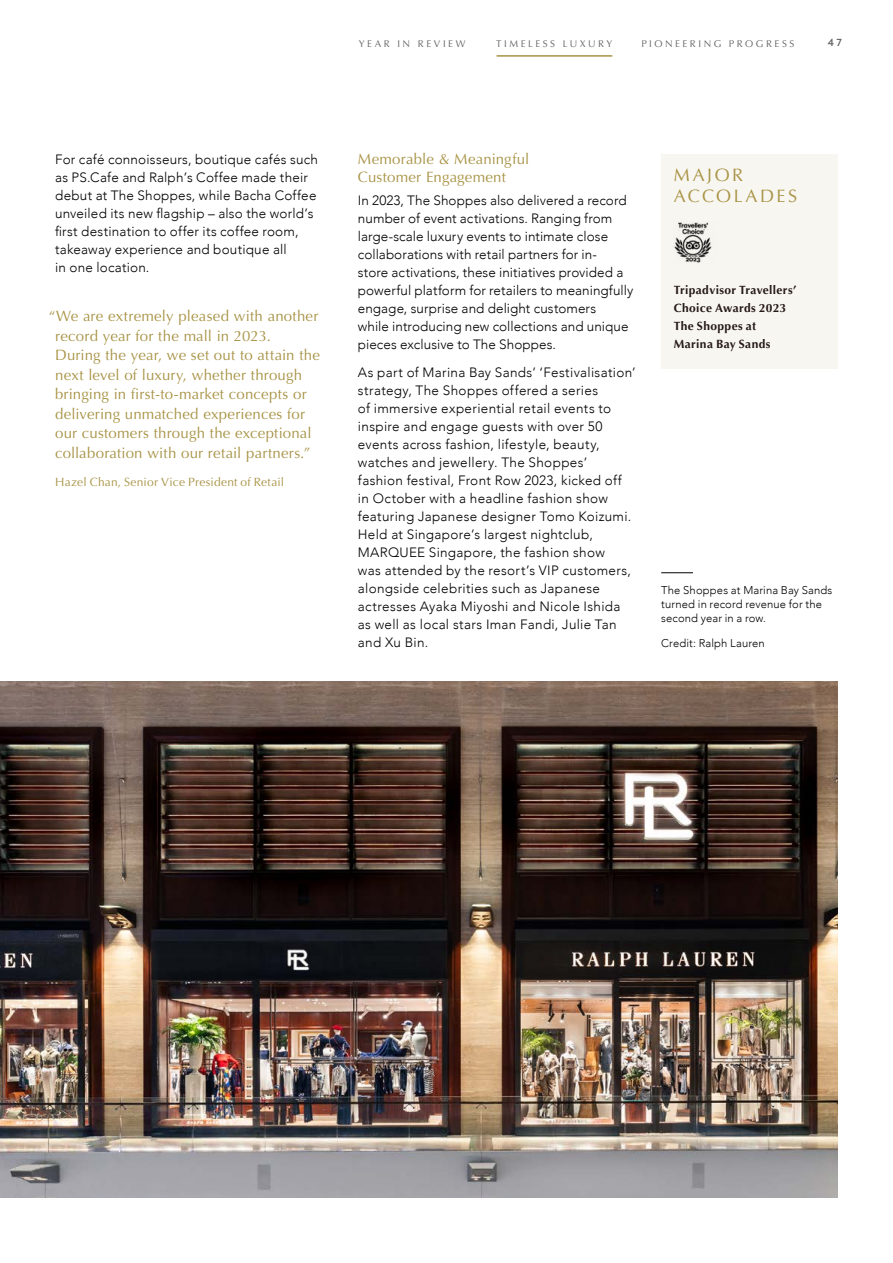
<style>
.page{position:relative;width:893px;height:1263px;background:#fff}
.page>*{position:absolute;margin:0;border:0;box-sizing:border-box;transform-origin:0 0}
.Major_Accolades_Copy{font:18px/21px "Optima";letter-spacing:.14em;color:#a89345}
.Quote_Sentance_Case{font:15px/19.5px "Optima";letter-spacing:.015em;color:#a89345}
.Heading_2_In_Body_Copy{font:15px/18px "Optima";letter-spacing:.015em;color:#a89345}
.Bodycopy{font:300 13.5px/18px "Avenir";letter-spacing:.015em;color:#000}
.Awards_Name_Copy{font:700 12px/18px "Optima";letter-spacing:.03em;color:#251919}
.Name_and_possition{font:12px "Optima";letter-spacing:.02em;color:#a89345}
.Picture_Copy{font:300 11.25px/14.2px "Avenir";letter-spacing:.01em;color:#000}
.t1{font:9.75px "Optima";letter-spacing:.26em;color:#646363}
.t2{font:700 9.75px "Verlag";color:#646363}
</style>
<div class="page">
<img style="left:0;top:681px;width:838px;height:517px">
<div style="left:661px;top:154px;width:177px;height:215px;background:#f8f6f0"></div>
<img style="left:674px;top:222px;width:38px;height:41px">
<hr style="left:661px;top:572px;width:32px;height:1px;background:#000">
<hr style="left:497px;top:55px;width:115px;height:2px;background:#a89345">
<p class="t1" style="left:359px;top:38px;width:108px">YEAR IN REVIEW</p>
<p class="t1" style="left:496px;top:38px;width:118px">TIMELESS LUXURY</p>
<p class="t1" style="left:641px;top:38px;width:154px">PIONEERING PROGRESS</p>
<p class="t2" style="left:828px;top:35px;width:16px">47</p>
<p class="Bodycopy" style="left:55px;top:150px;width:264px">For café connoisseurs, boutique cafés such as PS.Cafe and Ralph’s Coffee made their debut at The Shoppes, while Bacha Coffee unveiled its new flagship – also the world’s first destination to offer its coffee room, takeaway experience and boutique all<br>in one location.</p>
<p class="Quote_Sentance_Case" style="left:55px;top:306px;width:266px;text-indent:-6px">“We are extremely pleased with another record year for the mall in 2023.<br>During the year, we set out to attain the next level of luxury, whether through bringing in first-to-market concepts or delivering unmatched experiences for our customers through the exceptional collaboration with our retail partners.”</p>
<p class="Name_and_possition" style="left:55px;top:475px;width:231px">Hazel Chan, Senior Vice President of Retail</p>
<p class="Heading_2_In_Body_Copy" style="left:358px;top:151px;width:173px">Memorable &amp; Meaningful<br>Customer Engagement</p>
<p class="Bodycopy" style="left:358px;top:191px;width:277px">In 2023, The Shoppes also delivered a record number of event activations. Ranging from large-scale luxury events to intimate close collaborations with retail partners for in-<br>store activations, these initiatives provided a powerful platform for retailers to meaningfully engage, surprise and delight customers<br>while introducing new collections and unique pieces exclusive to The Shoppes.</p>
<p class="Bodycopy" style="left:358px;top:364px;width:279px">As part of Marina Bay Sands’ ‘Festivalisation’ strategy, The Shoppes offered a series<br>of immersive experiential retail events to inspire and engage guests with over 50 events across fashion, lifestyle, beauty, watches and jewellery. The Shoppes’<br>fashion festival, Front Row 2023, kicked off in October with a headline fashion show featuring Japanese designer Tomo Koizumi.<br>Held at Singapore’s largest nightclub, MARQUEE Singapore, the fashion show<br>was attended by the resort’s VIP customers, alongside celebrities such as Japanese actresses Ayaka Miyoshi and Nicole Ishida as well as local stars Iman Fandi, Julie Tan and Xu Bin.</p>
<p class="Major_Accolades_Copy" style="left:674px;top:165px;width:125px">MAJOR<br>ACCOLADES</p>
<p class="Awards_Name_Copy" style="left:674px;top:281px;width:124px">Tripadvisor Travellers’<br>Choice Awards 2023<br>The Shoppes at<br>Marina Bay Sands</p>
<p class="Picture_Copy" style="left:661px;top:583px;width:173px">The Shoppes at Marina Bay Sands turned in record revenue for the second year in a row.</p>
<p class="Picture_Copy" style="left:661px;top:636px;width:105px">Credit: Ralph Lauren</p>
</div>
